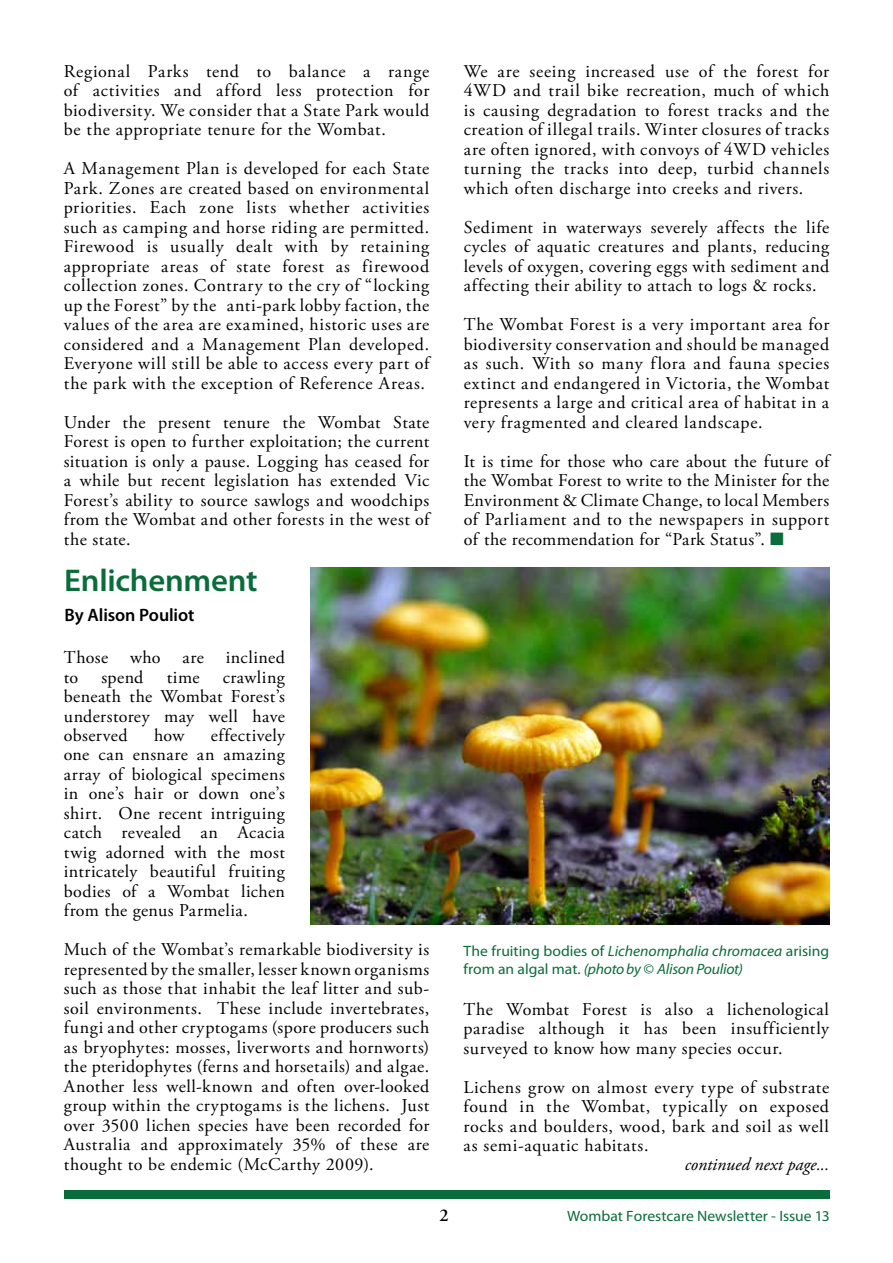
<style>
.page{position:relative;width:893px;height:1263px;background:#fff}
.page>*{position:absolute;margin:0;border:0;box-sizing:border-box;transform-origin:0 0}
.t1{font:600 31.5px "Myriad Pro";letter-spacing:-.01em;color:#0b6c3b;scale:1.04 1}
.t2{font:18px/19.5px "Adobe Garamond Pro";letter-spacing:.03em;color:#000;text-align:justify}
.t3{font:italic 18px "Adobe Garamond Pro";color:#000}
.t4{font:600 18px "Myriad Pro";letter-spacing:-.005em;color:#000}
.t5{font:600 18px "Adobe Garamond Pro";color:#000}
.t6{font:italic 15px/18px "Myriad Pro";letter-spacing:-.015em;color:#0b6c3b;scale:1.04 1}
.t7{font:15px "Myriad Pro";color:#0b6c3b;scale:1.04 1}
.s1{color:#0b6c3b}
.s2{font-style:normal}
</style>
<div class="page">
<div style="left:65px;top:1190px;width:765px;height:9px;background:#0b6c3b"></div>
<img style="left:310px;top:567px;width:519px;height:358px">
<p class="t2" style="left:64px;top:62px;width:367px">Regional Parks tend to balance a range of activities and afford less protection for biodiversity. We consider that a State Park would be the appropriate tenure for the Wombat.</p>
<p class="t2" style="left:64px;top:159px;width:367px">A Management Plan is developed for each State Park. Zones are created based on environmental priorities. Each zone lists whether activities such as camping and horse riding are permitted.<br>Firewood is usually dealt with by retaining appropriate areas of state forest as firewood collection zones. Contrary to the cry of “locking up the Forest” by the anti-park lobby faction, the values of the area are examined, historic uses are considered and a Management Plan developed.<br>Everyone will still be able to access every part of the park with the exception of Reference Areas.</p>
<p class="t2" style="left:64px;top:413px;width:367px">Under the present tenure the Wombat State Forest is open to further exploitation; the current situation is only a pause. Logging has ceased for a while but recent legislation has extended Vic Forest’s ability to source sawlogs and woodchips from the Wombat and other forests in the west of the state.</p>
<h1 class="t1" style="left:64px;top:560px;width:187px">Enlichenment</h1>
<p class="t4" style="left:64px;top:603px;width:131px">By Alison Pouliot</p>
<p class="t2" style="left:64px;top:648px;width:223px">Those who are inclined to</p>
<p class="t2" style="left:64px;top:668px;width:223px;text-indent:159px">crawling beneath the Wombat Forest’s understorey may well have observed</p>
<p class="t2" style="left:102px;top:668px;width:43px">spend</p>
<p class="t2" style="left:167px;top:668px;width:34px">time</p>
<p class="t2" style="left:64px;top:726px;width:223px;text-indent:147px">effectively one can ensnare an amazing array of biological specimens in one’s hair or down one’s shirt. One recent intriguing catch revealed an Acacia twig adorned with the most intricately beautiful fruiting bodies of a Wombat lichen from the genus Parmelia.</p>
<p class="t2" style="left:64px;top:941px;width:367px">Much of the Wombat’s remarkable biodiversity is represented by the smaller, lesser known organisms such as those that inhabit the leaf litter and sub&shy;soil environments. These include invertebrates, fungi and other cryptogams (spore producers such as bryophytes: mosses, liverworts and hornworts) the pteridophytes (ferns and horsetails) and algae.<br>Another less well-known and often over-looked group within the cryptogams is the lichens. Just over 3500 lichen species have been recorded for Australia and approximately 35% of these are thought to be endemic (McCarthy 2009).</p>
<p class="t2" style="left:154px;top:726px;width:32px">how</p>
<p class="t2" style="left:464px;top:62px;width:367px">We are seeing increased use of the forest for 4WD and trail bike recreation, much of which is causing degradation to forest tracks and the creation of illegal trails. Winter closures of tracks are often ignored, with convoys of 4WD vehicles turning the tracks into deep, turbid channels which often discharge into creeks and rivers.</p>
<p class="t2" style="left:464px;top:218px;width:367px">Sediment in waterways severely affects the life cycles of aquatic creatures and plants, reducing levels of oxygen, covering eggs with sediment and affecting their ability to attach to logs &amp; rocks.</p>
<p class="t2" style="left:464px;top:315px;width:367px">The Wombat Forest is a very important area for biodiversity conservation and should be managed as such. With so many flora and fauna species extinct and endangered in Victoria, the Wombat represents a large and critical area of habitat in a very fragmented and cleared landscape.</p>
<p class="t2" style="left:464px;top:452px;width:367px">It is time for those who care about the future of the Wombat Forest to write to the Minister for the Environment &amp; Climate Change, to local Members of Parliament and to the newspapers in support of the recommendation for “Park Status”. <span class="s1">■</span></p>
<p class="t6" style="left:463px;top:942px;width:353px"><span class="s2">The fruiting bodies of</span> Lichenomphalia chromacea <span class="s2">arising from an algal mat.</span> (photo by © Alison Pouliot)</p>
<p class="t2" style="left:463px;top:1000px;width:367px">The Wombat Forest is also a lichenological paradise although it has been insufficiently surveyed to know how many species occur.</p>
<p class="t2" style="left:463px;top:1078px;width:367px">Lichens grow on almost every type of substrate found in the Wombat, typically on exposed rocks and boulders, wood, bark and soil as well as semi-aquatic habitats.</p>
<p class="t3" style="left:685px;top:1153px;width:146px">continued next page...</p>
<p class="t5" style="left:439px;top:1205px;width:11px">2</p>
<p class="t7" style="left:567px;top:1206px;width:254px">Wombat Forestcare Newsletter - Issue 13</p>
</div>
